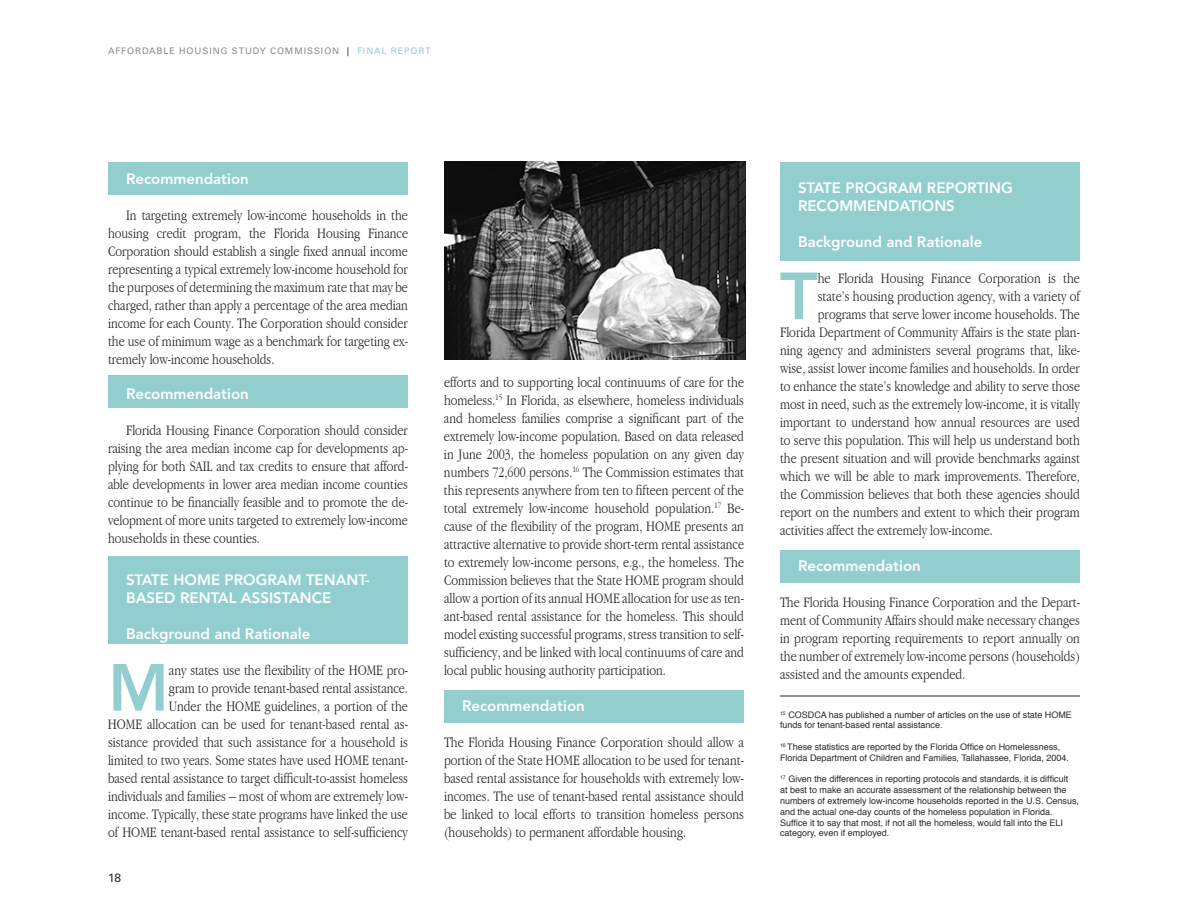
<style>
.page{position:relative;width:1188px;height:918px;background:#fff}
.page>*{position:absolute;margin:0;border:0;box-sizing:border-box;transform-origin:0 0}
.t1{font:800 65.85px "Avenir";color:#92cece}
.t2{font:300 condensed 15px/18px "Garamond";color:#2c2829;text-align:justify}
.t3{font:800 15px/18px "Avenir";color:#fff}
.t4{font:12px "Univers";color:#2c2829}
.t5{font:9px/10.8px "Helvetica";color:#2c2829}
.t6{font:9px "Univers";letter-spacing:.1em;color:#898a8e}
.s1{color:#2c2829}
.s2{color:#92cece}
</style>
<div class="page">
<div style="left:780px;top:550px;width:300px;height:34px;background:#92cece"></div>
<div style="left:780px;top:162px;width:300px;height:99px;background:#92cece"></div>
<div style="left:444px;top:690px;width:300px;height:33px;background:#92cece"></div>
<div style="left:108px;top:557px;width:300px;height:87px;background:#92cece"></div>
<div style="left:108px;top:375px;width:300px;height:33px;background:#92cece"></div>
<div style="left:108px;top:162px;width:300px;height:33px;background:#92cece"></div>
<hr style="left:780px;top:696px;width:300px;height:1px;background:#2c2829">
<img style="left:444px;top:162px;width:302px;height:198px">
<p class="t6" style="left:108px;top:46px;width:324px">AFFORDABLE HOUSING STUDY COMMISSION <span class="s1">|</span> <span class="s2">FINAL REPORT</span></p>
<p class="t3" style="left:126px;top:170px;width:124px">Recommendation</p>
<p class="t2" style="left:108px;top:206px;width:302px;text-indent:18px">In targeting extremely low-income households in the housing credit program, the Florida Housing Finance Corporation should establish a single fixed annual income representing a typical extremely low-income household for the purposes of determining the maximum rate that may be charged, rather than apply a percentage of the area median income for each County. The Corporation should consider the use of minimum wage as a benchmark for targeting ex&shy;tremely low-income households.</p>
<p class="t3" style="left:126px;top:384px;width:124px">Recommendation</p>
<p class="t2" style="left:108px;top:421px;width:301px;text-indent:18px">Florida Housing Finance Corporation should consider raising the area median income cap for developments ap&shy;plying for both SAIL and tax credits to ensure that afford&shy;able developments in lower area median income counties continue to be financially feasible and to promote the de&shy;velopment of more units targeted to extremely low-income households in these counties.</p>
<p class="t3" style="left:126px;top:570px;width:245px">STATE HOME PROGRAM TENANT-<br>BASED RENTAL ASSISTANCE</p>
<p class="t3" style="left:126px;top:624px;width:186px">Background and Rationale</p>
<h1 class="t1" style="left:108px;top:649px;width:62px">M</h1>
<p class="t2" style="left:108px;top:661px;width:302px;text-align:right">any states use the flexibility of the HOME pro-<br>gram to provide tenant-based rental assistance.<br>Under the HOME guidelines, a portion of the<br>HOME allocation can be used for tenant-based rental as&shy;sistance provided that such assistance for a household is limited to two years. Some states have used HOME tenant&shy;based rental assistance to target difficult-to-assist homeless individuals and families – most of whom are extremely low&shy;income. Typically, these state programs have linked the use of HOME tenant-based rental assistance to self-sufficiency</p>
<p class="t4" style="left:108px;top:871px;width:15px">18</p>
<p class="t2" style="left:444px;top:373px;width:302px">efforts and to supporting local continuums of care for the homeless.<sup>15</sup> In Florida, as elsewhere, homeless individuals and homeless families comprise a significant part of the extremely low-income population. Based on data released in June 2003, the homeless population on any given day numbers 72,600 persons.<sup>16</sup> The Commission estimates that this represents anywhere from ten to fifteen percent of the total extremely low-income household population.<sup>17</sup> Be&shy;cause of the flexibility of the program, HOME presents an attractive alternative to provide short-term rental assistance to extremely low-income persons, e.g., the homeless. The Commission believes that the State HOME program should allow a portion of its annual HOME allocation for use as ten&shy;ant-based rental assistance for the homeless. This should model existing successful programs, stress transition to self&shy;sufficiency, and be linked with local continuums of care and local public housing authority participation.</p>
<p class="t3" style="left:462px;top:696px;width:124px">Recommendation</p>
<p class="t2" style="left:444px;top:733px;width:302px">The Florida Housing Finance Corporation should allow a portion of the State HOME allocation to be used for tenant&shy;based rental assistance for households with extremely low&shy;incomes. The use of tenant-based rental assistance should be linked to local efforts to transition homeless persons (households) to permanent affordable housing.</p>
<p class="t3" style="left:798px;top:179px;width:216px">STATE PROGRAM REPORTING<br>RECOMMENDATIONS</p>
<p class="t3" style="left:798px;top:233px;width:186px">Background and Rationale</p>
<h1 class="t1" style="left:780px;top:257px;width:39px">T</h1>
<p class="t2" style="left:818px;top:269px;width:264px">he Florida Housing Finance Corporation is the</p>
<p class="t2" style="left:818px;top:287px;width:264px">state’s housing production agency, with a variety of</p>
<p class="t2" style="left:818px;top:305px;width:264px">programs that serve lower income households. The</p>
<p class="t2" style="left:780px;top:323px;width:301px">Florida Department of Community Affairs is the state plan-</p>
<p class="t2" style="left:780px;top:341px;width:301px">ning agency and administers several programs that, like-</p>
<p class="t2" style="left:780px;top:359px;width:302px">wise, assist lower income families and households. In order</p>
<p class="t2" style="left:780px;top:377px;width:302px">to enhance the state’s knowledge and ability to serve those</p>
<p class="t2" style="left:780px;top:395px;width:302px">most in need, such as the extremely low-income, it is vitally</p>
<p class="t2" style="left:780px;top:413px;width:301px">important to understand how annual resources are used</p>
<p class="t2" style="left:780px;top:431px;width:302px">to serve this population. This will help us understand both</p>
<p class="t2" style="left:780px;top:449px;width:301px">the present situation and will provide benchmarks against</p>
<p class="t2" style="left:780px;top:467px;width:301px">which we will be able to mark improvements. Therefore,</p>
<p class="t2" style="left:780px;top:485px;width:301px">the Commission believes that both these agencies should</p>
<p class="t2" style="left:780px;top:503px;width:302px">report on the numbers and extent to which their program</p>
<p class="t2" style="left:780px;top:521px;width:214px">activities affect the extremely low-income.</p>
<p class="t3" style="left:798px;top:557px;width:124px">Recommendation</p>
<p class="t2" style="left:780px;top:593px;width:302px">The Florida Housing Finance Corporation and the Depart&shy;ment of Community Affairs should make necessary changes in program reporting requirements to report annually on the number of extremely low-income persons (households) assisted and the amounts expended.</p>
<p class="t5" style="left:780px;top:709px;width:293px"><sup>15</sup> COSDCA has published a number of articles on the use of state HOME funds for tenant-based rental assistance.</p>
<p class="t5" style="left:780px;top:742px;width:290px"><sup>16</sup> These statistics are reported by the Florida Office on Homelessness,<br>Florida Department of Children and Families, Tallahassee, Florida, 2004.</p>
<p class="t5" style="left:780px;top:774px;width:301px"><sup>17</sup> Given the differences in reporting protocols and standards, it is difficult<br>at best to make an accurate assessment of the relationship between the numbers of extremely low-income households reported in the U.S. Census, and the actual one-day counts of the homeless population in Florida.<br>Suffice it to say that most, if not all the homeless, would fall into the ELI category, even if employed.</p>
</div>
